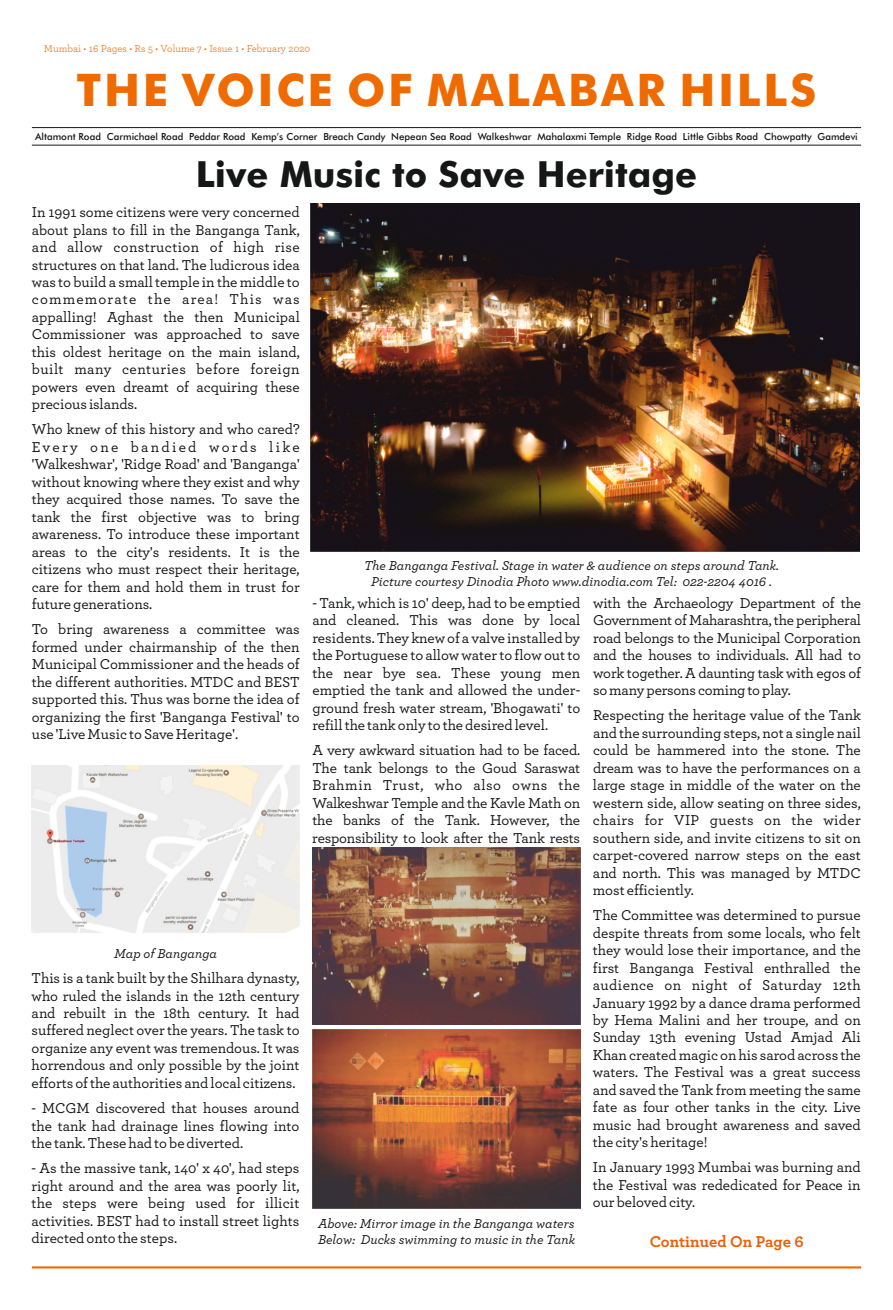
<style>
.page{position:relative;width:893px;height:1310px;background:#fff}
.page>*{position:absolute;margin:0;border:0;box-sizing:border-box;transform-origin:0 0}
.t1{font:700 45px "Futura BT";letter-spacing:.06em;color:#ef6b00}
.t2{font:700 36px "Futura BT";color:#151616}
.t3{font:700 16.5px "Archer Pro";color:#ed5d05}
.t4{font:500 15px/17.4px "Archer Pro";color:#151616}
.t5{font:500 15px "Archer Pro";letter-spacing:.025em;color:#151616}
.t6{font:italic 500 13.5px/15.6px "Archer Pro";color:#151616;text-align:center}
.t7{font:10.5px "Archer";color:#ef6b00}
.t8{font:500 9.75px "Futura BT";color:#151616}
</style>
<div class="page">
<hr style="left:32px;top:127px;width:829px;height:1px;background:#151616">
<hr style="left:32px;top:145px;width:829px;height:1px;background:#151616">
<hr style="left:32px;top:1266px;width:829px;height:2px;background:#ef6800">
<img style="left:31px;top:765px;width:268px;height:167px">
<img style="left:312px;top:1029px;width:268px;height:179px">
<img style="left:312px;top:847px;width:269px;height:177px">
<img style="left:310px;top:204px;width:549px;height:348px">
<p class="t7" style="left:44px;top:44px;width:268px">Mumbai • 16 Pages • Rs 5 • Volume 7 • Issue 1 • February 2020</p>
<h1 class="t1" style="left:77px;top:71px;width:741px">THE VOICE OF MALABAR HILLS</h1>
<p class="t8" style="left:35px;top:133px;width:824px">Altamont Road Carmichael Road Peddar Road Kemp’s Corner Breach Candy Nepean Sea Road Walkeshwar Mahalaxmi Temple Ridge Road Little Gibbs Road Chowpatty Gamdevi</p>
<h2 class="t2" style="left:196px;top:160px;width:503px">Live Music to Save Heritage</h2>
<p class="t4" style="left:32px;top:204px;width:269px;text-align:justify">In 1991 some citizens were very concerned about plans to fill in the Banganga Tank, and allow construction of high rise structures on that land. The ludicrous idea was to build a small temple in the middle to commemorate the area! This was appalling! Aghast the then Municipal Commissioner was approached to save this oldest heritage on the main island, built many centuries before foreign powers even dreamt of acquiring these precious islands.</p>
<p class="t4" style="left:32px;top:421px;width:269px;text-align:justify">Who knew of this history and who cared?<br>Every one bandied words like 'Walkeshwar', 'Ridge Road' and 'Banganga' without knowing where they exist and why they acquired those names. To save the tank the first objective was to bring awareness. To introduce these important areas to the city's residents. It is the citizens who must respect their heritage, care for them and hold them in trust for future generations.</p>
<p class="t6" style="left:364px;top:558px;width:417px">The Banganga Festival. Stage in water &amp; audience on steps around Tank.<br>Picture courtesy Dinodia Photo www.dinodia.com Tel: 022-2204 4016 .</p>
<p class="t4" style="left:312px;top:594px;width:550px">- Tank, which is 10' deep, had to be emptied with the Archaeology Department of the and cleaned. This was done by local Government of Maharashtra, the peripheral</p>
<p class="t4" style="left:32px;top:621px;width:269px">To bring awareness a committee was</p>
<p class="t4" style="left:312px;top:629px;width:550px">residents. They knew of a valve installed by road belongs to the Municipal Corporation</p>
<p class="t4" style="left:32px;top:638px;width:269px">formed under chairmanship of the then</p>
<p class="t4" style="left:312px;top:647px;width:550px">the Portuguese to allow water to flow out to and the houses to individuals. All had to</p>
<p class="t4" style="left:32px;top:656px;width:269px">Municipal Commissioner and the heads of</p>
<p class="t4" style="left:312px;top:664px;width:550px">the near bye sea. These young men work together. A daunting task with egos of</p>
<p class="t4" style="left:32px;top:673px;width:269px">the different authorities. MTDC and BEST</p>
<p class="t4" style="left:312px;top:682px;width:480px">emptied the tank and allowed the under- so many persons coming to play.</p>
<p class="t4" style="left:32px;top:691px;width:269px">supported this. Thus was borne the idea of</p>
<p class="t4" style="left:312px;top:699px;width:269px">ground fresh water stream, 'Bhogawati' to</p>
<p class="t4" style="left:32px;top:708px;width:269px">organizing the first 'Banganga Festival' to</p>
<p class="t4" style="left:593px;top:707px;width:269px">Respecting the heritage value of the Tank</p>
<p class="t4" style="left:312px;top:717px;width:237px">refill the tank only to the desired level.</p>
<p class="t4" style="left:32px;top:726px;width:208px">use 'Live Music to Save Heritage'.</p>
<p class="t4" style="left:593px;top:724px;width:269px">and the surrounding steps, not a single nail</p>
<p class="t4" style="left:312px;top:742px;width:550px">A very awkward situation had to be faced. could be hammered into the stone. The</p>
<p class="t4" style="left:312px;top:759px;width:550px">The tank belongs to the Goud Saraswat dream was to have the performances on a</p>
<p class="t4" style="left:312px;top:777px;width:550px">Brahmin Trust, who also owns the large stage in middle of the water on the</p>
<p class="t4" style="left:312px;top:794px;width:550px">Walkeshwar Temple and the Kavle Math on western side, allow seating on three sides,</p>
<p class="t4" style="left:312px;top:812px;width:550px">the banks of the Tank. However, the chairs for VIP guests on the wider</p>
<p class="t4" style="left:312px;top:829px;width:550px">responsibility to look after the Tank rests southern side, and invite citizens to sit on</p>
<p class="t4" style="left:593px;top:847px;width:269px">carpet-covered narrow steps on the east</p>
<p class="t4" style="left:593px;top:864px;width:269px">and north. This was managed by MTDC</p>
<p class="t4" style="left:593px;top:882px;width:102px">most efficiently.</p>
<p class="t4" style="left:593px;top:907px;width:269px">The Committee was determined to pursue despite threats from some locals, who felt</p>
<p class="t6" style="left:114px;top:946px;width:104px">Map of Banganga</p>
<p class="t4" style="left:593px;top:942px;width:269px">they would lose their importance, and the first Banganga Festival enthralled the</p>
<p class="t4" style="left:32px;top:970px;width:269px">This is a tank built by the Shilhara dynasty,</p>
<p class="t5" style="left:593px;top:978px;width:269px">audience on night of Saturday 12th</p>
<p class="t4" style="left:32px;top:987px;width:269px">who ruled the islands in the 12th century</p>
<p class="t4" style="left:593px;top:994px;width:269px">January 1992 by a dance drama performed</p>
<p class="t4" style="left:32px;top:1004px;width:269px">and rebuilt in the 18th century. It had</p>
<p class="t4" style="left:593px;top:1011px;width:269px">by Hema Malini and her troupe, and on</p>
<p class="t4" style="left:32px;top:1022px;width:269px">suffered neglect over the years. The task to</p>
<p class="t4" style="left:593px;top:1029px;width:269px">Sunday 13th evening Ustad Amjad Ali</p>
<p class="t4" style="left:32px;top:1039px;width:269px">organize any event was tremendous. It was</p>
<p class="t4" style="left:593px;top:1046px;width:269px">Khan created magic on his sarod across the</p>
<p class="t4" style="left:32px;top:1057px;width:269px">horrendous and only possible by the joint</p>
<p class="t4" style="left:593px;top:1064px;width:269px">waters. The Festival was a great success</p>
<p class="t4" style="left:32px;top:1074px;width:265px">efforts of the authorities and local citizens.</p>
<p class="t4" style="left:593px;top:1081px;width:269px">and saved the Tank from meeting the same</p>
<p class="t4" style="left:32px;top:1100px;width:269px">- MCGM discovered that houses around</p>
<p class="t4" style="left:593px;top:1099px;width:269px">fate as four other tanks in the city. Live</p>
<p class="t4" style="left:32px;top:1117px;width:269px">the tank had drainage lines flowing into</p>
<p class="t4" style="left:593px;top:1116px;width:269px">music had brought awareness and saved</p>
<p class="t4" style="left:32px;top:1134px;width:213px">the tank. These had to be diverted.</p>
<p class="t4" style="left:593px;top:1134px;width:116px">the city's heritage!</p>
<p class="t4" style="left:32px;top:1160px;width:269px">- As the massive tank, 140' x 40', had steps</p>
<p class="t4" style="left:593px;top:1159px;width:269px">In January 1993 Mumbai was burning and</p>
<p class="t4" style="left:32px;top:1177px;width:269px">right around and the area was poorly lit,</p>
<p class="t4" style="left:593px;top:1176px;width:269px">the Festival was rededicated for Peace in</p>
<p class="t4" style="left:32px;top:1195px;width:269px">the steps were being used for illicit</p>
<p class="t4" style="left:593px;top:1194px;width:104px">our beloved city.</p>
<p class="t4" style="left:32px;top:1212px;width:269px">activities. BEST had to install street lights directed onto the steps.</p>
<p class="t6" style="left:318px;top:1216px;width:259px;line-height:16.2px;text-align:left">Above: Mirror image in the Banganga waters<br>Below: Ducks swimming to music in the Tank</p>
<p class="t3" style="left:650px;top:1233px;width:156px">Continued On Page 6</p>
</div>
